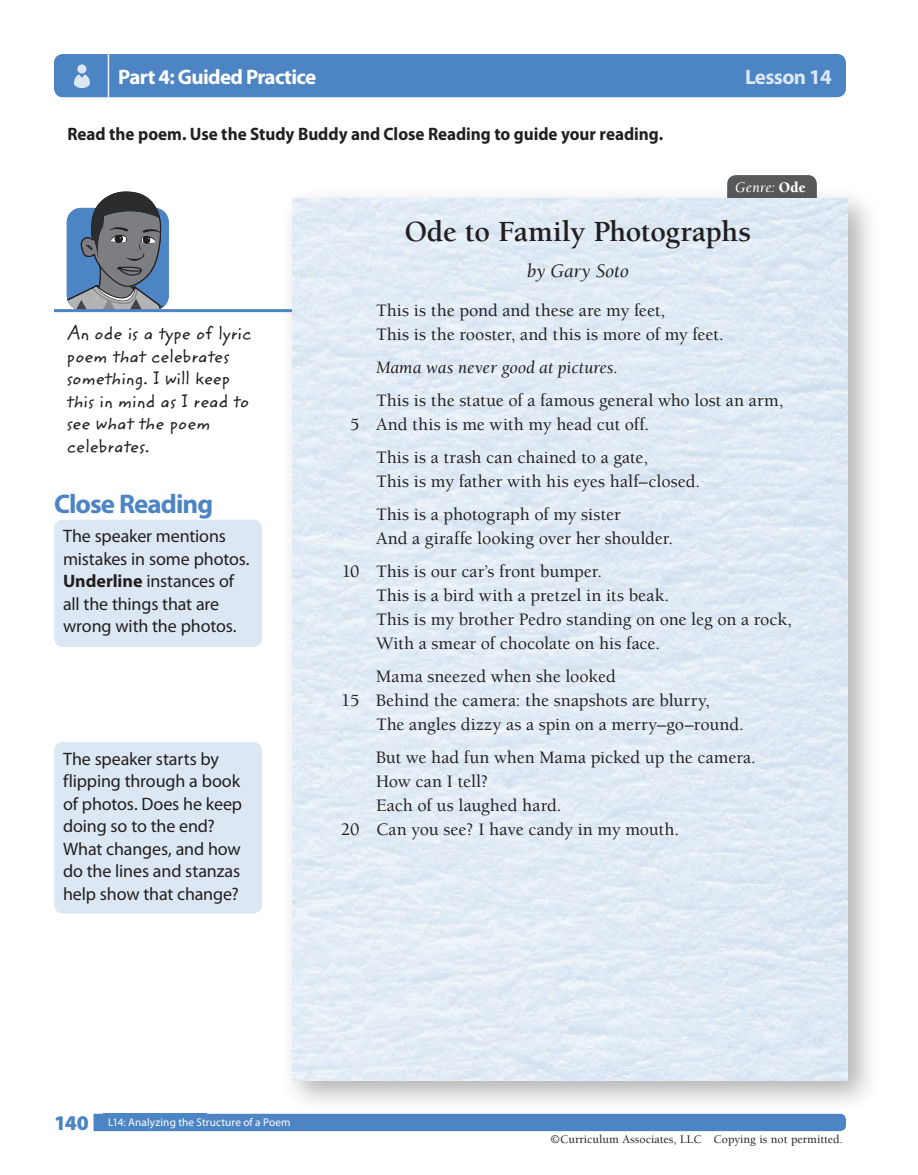
<style>
.page{position:relative;width:918px;height:1175px;background:#fff}
.page>*{position:absolute;margin:0;border:0;box-sizing:border-box;transform-origin:0 0}
.t1{font:700 30px "Berkeley Std";letter-spacing:-.015em;color:#231f20}
.t2{font:700 27px "Myriad Pro";letter-spacing:-.035em;color:#4c84c4}
.t3{font:700 21px "Myriad Pro";letter-spacing:-.03em;color:#fff}
.t4{font:700 21px "Myriad Pro";letter-spacing:-.03em;color:#dbe8f4}
.t5{font:italic 19.5px "Berkeley Std";letter-spacing:-.005em;color:#231f20}
.t6{font:500 18px/24px "Berkeley Std";color:#231f20}
.t7{font:18px/22.5px "Myriad Pro";letter-spacing:-.01em;color:#231f20}
.t8{font:18px/22.5px "Zemke Hand ITC Std";color:#231f20}
.t9{font:700 18px "Myriad Pro";color:#231f20;scale:.95 1}
.t10{font:italic 18px "Berkeley Std";color:#231f20}
.t11{font:italic 15px "Berkeley Std";letter-spacing:-.005em;color:#fff}
.t12{font:500 12px "Berkeley Std";color:#231f20}
.t13{font:11.25px "Myriad Pro";letter-spacing:.01em;color:#fff}
.s1{font-weight:900;font-style:normal}
.s2{font-weight:700}
.s3{font-weight:900;font-size:21px;color:#4c84c4}
</style>
<div class="page">
<div style="left:54px;top:54px;width:792px;height:43px;background:#4c84c4;border-radius:9px"></div>
<hr style="left:108px;top:54px;width:1px;height:44px;background:#eef5fa">
<div style="left:58px;top:1113px;width:788px;height:18px;background:#4c84c4;border-radius:6px"></div>
<div style="left:54px;top:1112px;width:40px;height:21px;background:#fff"></div>
<div style="left:77px;top:64px;width:9px;height:10px;background:#dbe8f4;border-radius:50%"></div>
<svg style="left:74px;top:74px;width:16px;height:14px"></svg>
<div style="left:727px;top:175px;width:90px;height:47px;background:#58595b;border-radius:9px"></div>
<div style="left:280px;top:186px;width:601px;height:927px;background:#231f20;opacity:.35"></div>
<img style="left:292px;top:198px;width:556px;height:882px">
<div style="left:54px;top:519px;width:208px;height:128px;background:#dbe8f4;border-radius:9px"></div>
<svg style="left:67px;top:191px;width:102px;height:118px;background:#708094"></svg>
<hr style="left:54px;top:309px;width:238px;height:3px;background:#4c84c4">
<div style="left:54px;top:742px;width:208px;height:171px;background:#dbe8f4;border-radius:9px"></div>
<p class="t3" style="left:118px;top:65px;width:199px">Part 4: Guided Practice</p>
<p class="t9" style="left:68px;top:123px;width:629px">Read the poem. Use the Study Buddy and Close Reading to guide your reading.</p>
<p class="t4" style="left:745px;top:65px;width:88px">Lesson 14</p>
<p class="t11" style="left:735px;top:179px;width:72px">Genre: <span class="s1">Ode</span></p>
<p class="t8" style="left:67px;top:323px;width:186px">An ode is a type of lyric poem that celebrates something. I will keep this in mind as I read to see what the poem celebrates.</p>
<h2 class="t2" style="left:54px;top:489px;width:161px">Close Reading</h2>
<p class="t7" style="left:63px;top:525px;width:188px">The speaker mentions mistakes in some photos.<br><span class="s2">Underline</span> instances of all the things that are wrong with the photos.</p>
<p class="t7" style="left:63px;top:747px;width:181px">The speaker starts by flipping through a book of photos. Does he keep doing so to the end?<br>What changes, and how do the lines and stanzas help show that change?</p>
<h1 class="t1" style="left:405px;top:216px;width:348px">Ode to Family Photographs</h1>
<p class="t5" style="left:527px;top:261px;width:103px">by Gary Soto</p>
<p class="t6" style="left:376px;top:299px;width:349px">This is the pond and these are my feet,<br>This is the rooster, and this is more of my feet.</p>
<p class="t10" style="left:376px;top:358px;width:243px">Mama was never good at pictures.</p>
<p class="t6" style="left:350px;top:389px;width:435px;text-indent:26px">This is the statue of a famous general who lost an arm,<br>5 And this is me with my head cut off.</p>
<p class="t6" style="left:376px;top:446px;width:326px">This is a trash can chained to a gate,<br>This is my father with his eyes half–closed.</p>
<p class="t6" style="left:376px;top:503px;width:299px">This is a photograph of my sister<br>And a giraffe looking over her shoulder.</p>
<p class="t6" style="left:376px;top:560px;width:417px;text-indent:-34px">10 This is our car’s front bumper.<br>This is a bird with a pretzel in its beak.<br>This is my brother Pedro standing on one leg on a rock, With a smear of chocolate on his face.</p>
<p class="t6" style="left:376px;top:665px;width:241px">Mama sneezed when she looked</p>
<p class="t6" style="left:341px;top:689px;width:370px">15 Behind the camera: the snapshots are blurry,</p>
<p class="t6" style="left:376px;top:713px;width:369px">The angles dizzy as a spin on a merry–go–round.</p>
<p class="t6" style="left:376px;top:746px;width:381px">But we had fun when Mama picked up the camera.</p>
<p class="t6" style="left:376px;top:770px;width:114px">How can I tell?</p>
<p class="t6" style="left:376px;top:794px;width:187px">Each of us laughed hard.</p>
<p class="t6" style="left:341px;top:818px;width:340px">20 Can you see? I have candy in my mouth.</p>
<p class="t13" style="left:54px;top:1116px;width:238px"><span class="s3">140</span> L14: Analyzing the Structure of a Poem</p>
<p class="t12" style="left:551px;top:1132px;width:294px">©Curriculum Associates, LLC Copying is not permitted.</p>
</div>
